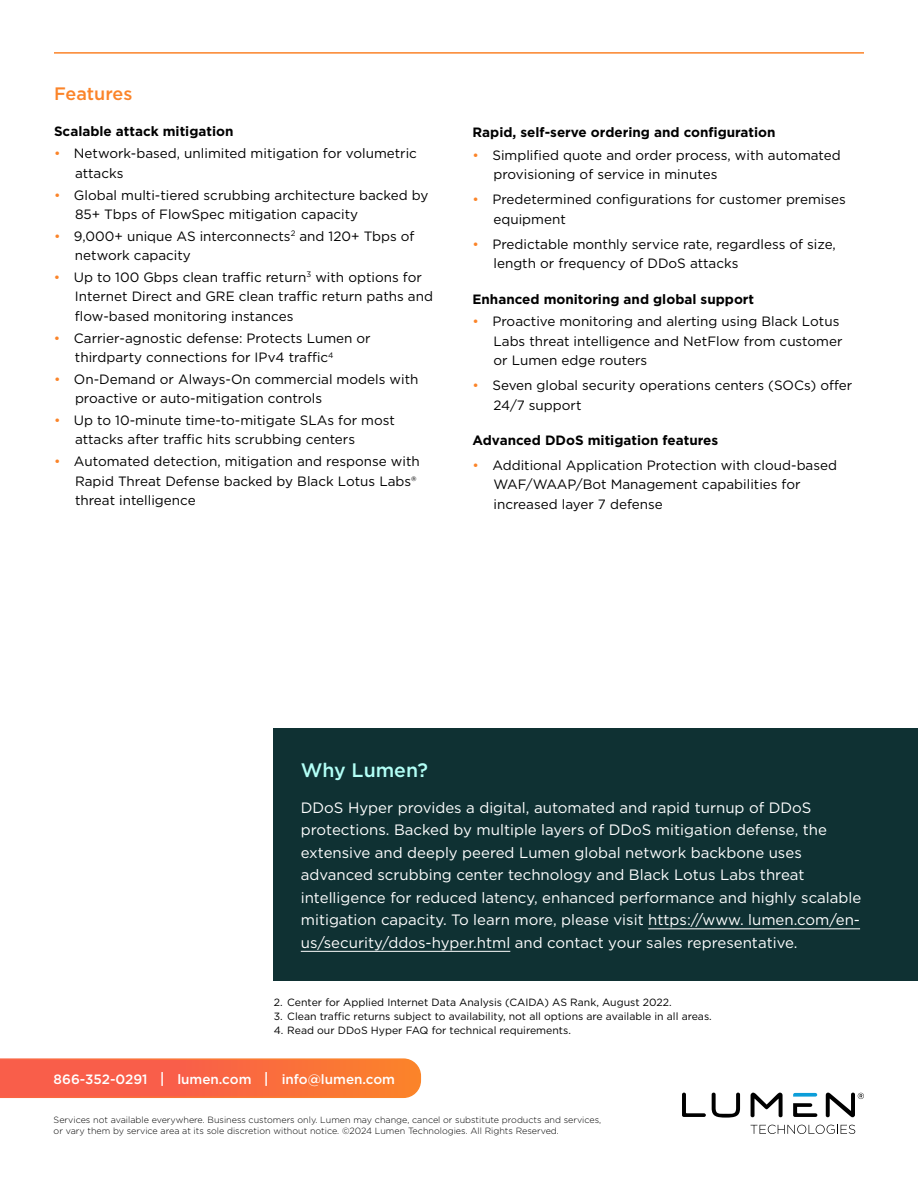
<style>
.page{position:relative;width:918px;height:1188px;background:#fff}
.page>*{position:absolute;margin:0;border:0;box-sizing:border-box;transform-origin:0 0}
.t1{font:500 19.5px "Gotham";color:#b2fff6}
.t2{font:500 18px "Gotham";color:#fb8429}
.t3{font:15px/22.5px "Gotham";color:#fff}
.t4{font:13.5px/19.5px "Gotham";color:#000}
.t5{font:700 13.5px "Gotham";color:#000}
.t6{font:500 13.5px "Gotham";color:#fff}
.t7{font:10.5px "Gotham";color:#000}
.t8{font:300 9px/11.2px "Gotham";color:#000}
.s1{color:#fb8429}
.s2{font-size:15px}
</style>
<div class="page">
<svg style="left:0;top:1058px;width:422px;height:40px;background:#f96c43"></svg>
<svg style="left:682px;top:1093px;width:24px;height:24px"></svg>
<svg style="left:712px;top:1093px;width:28px;height:25px"></svg>
<svg style="left:751px;top:1093px;width:32px;height:24px"></svg>
<svg style="left:793px;top:1093px;width:24px;height:4px"></svg>
<svg style="left:793px;top:1103px;width:24px;height:14px"></svg>
<svg style="left:826px;top:1093px;width:38px;height:24px"></svg>
<svg style="left:751px;top:1125px;width:104px;height:9px"></svg>
<div style="left:274px;top:728px;width:644px;height:253px;background:#0f3133"></div>
<hr style="left:648px;top:929px;width:212px;height:1px;background:#fff">
<hr style="left:301px;top:951px;width:209px;height:1px;background:#fff">
<hr style="left:54px;top:52px;width:810px;height:2px;background:#fb8429">
<h2 class="t2" style="left:54px;top:82px;width:80px">Features</h2>
<p class="t5" style="left:54px;top:122px;width:181px">Scalable attack mitigation</p>
<p class="t4" style="left:75px;top:144px;width:344px;text-indent:-21px"><span class="s1">•</span> Network-based, unlimited mitigation for volumetric attacks</p>
<p class="t4" style="left:75px;top:185px;width:355px;text-indent:-21px"><span class="s1">•</span> Global multi-tiered scrubbing architecture backed by<br>85+ Tbps of FlowSpec mitigation capacity</p>
<p class="t4" style="left:75px;top:226px;width:341px;text-indent:-21px"><span class="s1">•</span> 9,000+ unique AS interconnects<sup>2</sup> and 120+ Tbps of network capacity</p>
<p class="t4" style="left:75px;top:267px;width:360px;text-indent:-21px"><span class="s1">•</span> Up to 100 Gbps clean traffic return<sup>3</sup> with options for<br>Internet Direct and GRE clean traffic return paths and flow-based monitoring instances</p>
<p class="t4" style="left:75px;top:328px;width:297px;text-indent:-21px"><span class="s1">•</span> Carrier-agnostic defense: Protects Lumen or thirdparty connections for IPv4 traffic<sup>4</sup></p>
<p class="t4" style="left:75px;top:369px;width:345px;text-indent:-21px"><span class="s1">•</span> On-Demand or Always-On commercial models with proactive or auto-mitigation controls</p>
<p class="t4" style="left:75px;top:410px;width:321px;text-indent:-21px"><span class="s1">•</span> Up to 10-minute time-to-mitigate SLAs for most attacks after traffic hits scrubbing centers</p>
<p class="t4" style="left:75px;top:451px;width:346px;text-indent:-21px"><span class="s1">•</span> Automated detection, mitigation and response with<br>Rapid Threat Defense backed by Black Lotus Labs® threat intelligence</p>
<p class="t5" style="left:472px;top:123px;width:305px">Rapid, self-serve ordering and configuration</p>
<p class="t4" style="left:494px;top:145px;width:349px;text-indent:-21px"><span class="s1">•</span> Simplified quote and order process, with automated provisioning of service in minutes</p>
<p class="t4" style="left:494px;top:189px;width:354px;text-indent:-21px"><span class="s1">•</span> Predetermined configurations for customer premises equipment</p>
<p class="t4" style="left:494px;top:234px;width:344px;text-indent:-21px"><span class="s1">•</span> Predictable monthly service rate, regardless of size, length or frequency of DDoS attacks</p>
<p class="t5" style="left:472px;top:290px;width:283px">Enhanced monitoring and global support</p>
<p class="t4" style="left:494px;top:311px;width:351px;text-indent:-21px"><span class="s1">•</span> Proactive monitoring and alerting using Black Lotus<br>Labs threat intelligence and NetFlow from customer or Lumen edge routers</p>
<p class="t4" style="left:494px;top:375px;width:360px;text-indent:-21px"><span class="s1">•</span> Seven global security operations centers (SOCs) offer<br>24/7 support</p>
<p class="t5" style="left:472px;top:431px;width:247px">Advanced DDoS mitigation features</p>
<p class="t4" style="left:494px;top:455px;width:345px;text-indent:-21px"><span class="s1">•</span> Additional Application Protection with cloud-based<br>WAF/WAAP/Bot Management capabilities for increased layer 7 defense</p>
<h1 class="t1" style="left:301px;top:757px;width:129px">Why Lumen?</h1>
<p class="t3" style="left:301px;top:796px;width:562px">DDoS Hyper provides a digital, automated and rapid turnup of DDoS protections. Backed by multiple layers of DDoS mitigation defense, the extensive and deeply peered Lumen global network backbone uses advanced scrubbing center technology and Black Lotus Labs threat intelligence for reduced latency, enhanced performance and highly scalable mitigation capacity. To learn more, please visit https://www. lumen.com/en&shy;us/security/ddos-hyper.html and contact your sales representative.</p>
<p class="t7" style="left:274px;top:995px;width:399px">2. Center for Applied Internet Data Analysis (CAIDA) AS Rank, August 2022.</p>
<p class="t7" style="left:274px;top:1010px;width:440px">3. Clean traffic returns subject to availability, not all options are available in all areas.</p>
<p class="t7" style="left:274px;top:1024px;width:299px">4. Read our DDoS Hyper FAQ for technical requirements.</p>
<p class="t6" style="left:54px;top:1071px;width:343px">866-352-0291 <span class="s2">|</span> lumen.com <span class="s2">|</span> info@lumen.com</p>
<p class="t8" style="left:54px;top:1114px;width:549px">Services not available everywhere. Business customers only. Lumen may change, cancel or substitute products and services, or vary them by service area at its sole discretion without notice. ©2024 Lumen Technologies. All Rights Reserved.</p>
</div>
